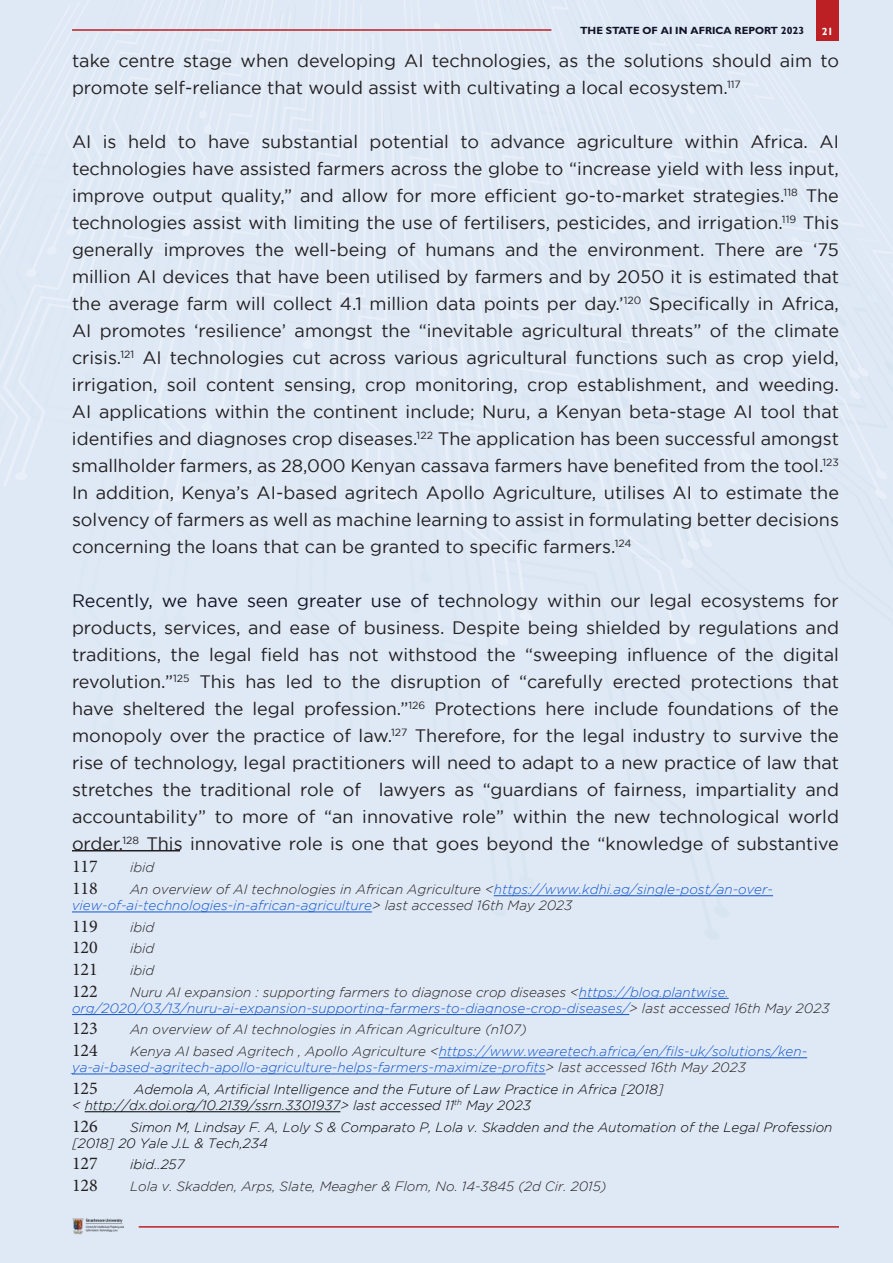
<style>
.page{position:relative;width:893px;height:1263px;background:#dfe9f6}
.page>*{position:absolute;margin:0;border:0;box-sizing:border-box;transform-origin:0 0}
.t1{font:18px/27px "Gotham";color:#231f20;text-align:justify}
.t2{font:18px "Minion Pro";color:#231f20}
.t3{font:italic 300 13.5px/16.2px "Gotham";color:#15c}
.t4{font:italic 300 13.5px/16.2px "Gotham";color:#000}
.t5{font:italic 300 13.5px "Gotham";color:#231f20}
.t6{font:700 10.5px "Gill Sans";color:#111225}
.t7{font:700 10.5px "Gill Sans";color:#fff}
.s1{color:#111225}
.s2{color:#231f20}
</style>
<div class="page">
<div style="left:816px;top:0;width:23px;height:41px;background:#bc2024"></div>
<hr style="left:72px;top:29px;width:479px;height:2px;background:#bc2024">
<hr style="left:139px;top:1226px;width:700px;height:1px;background:#bc2024">
<img style="left:72px;top:1218px;width:51px;height:17px">
<hr style="left:72px;top:850px;width:108px;height:1px;background:#231f20">
<hr style="left:494px;top:895px;width:279px;height:1px;background:#15c">
<hr style="left:72px;top:912px;width:300px;height:1px;background:#15c">
<hr style="left:579px;top:998px;width:150px;height:1px;background:#15c">
<hr style="left:72px;top:1014px;width:557px;height:1px;background:#15c">
<hr style="left:439px;top:1057px;width:368px;height:1px;background:#15c">
<hr style="left:72px;top:1074px;width:474px;height:1px;background:#15c">
<hr style="left:85px;top:1111px;width:255px;height:1px;background:#000">
<p class="t6" style="left:580px;top:24px;width:226px">THE STATE OF AI IN AFRICA REPORT 2023</p>
<p class="t7" style="left:822px;top:25px;width:13px">21</p>
<p class="t1" style="left:72px;top:47px;width:768px">take centre stage when developing AI technologies, as the solutions should aim to promote self-reliance that would assist with cultivating a local ecosystem.<sup>117</sup></p>
<p class="t1" style="left:72px;top:128px;width:768px">AI is held to have substantial potential to advance agriculture within Africa. AI technologies have assisted farmers across the globe to “increase yield with less input, improve output quality,” and allow for more efficient go-to-market strategies.<sup>118</sup> The technologies assist with limiting the use of fertilisers, pesticides, and irrigation.<sup>119</sup> This generally improves the well-being of humans and the environment. There are ‘75 million AI devices that have been utilised by farmers and by 2050 it is estimated that the average farm will collect 4.1 million data points per day.’<sup>120</sup> Specifically in Africa, AI promotes ‘resilience’ amongst the “inevitable agricultural threats” of the climate crisis.<sup>121</sup> AI technologies cut across various agricultural functions such as crop yield, irrigation, soil content sensing, crop monitoring, crop establishment, and weeding.<br>AI applications within the continent include; Nuru, a Kenyan beta-stage AI tool that identifies and diagnoses crop diseases.<sup>122</sup> The application has been successful amongst smallholder farmers, as 28,000 Kenyan cassava farmers have benefited from the tool.<sup>123<br></sup>In addition, Kenya’s AI-based agritech Apollo Agriculture, utilises AI to estimate the solvency of farmers as well as machine learning to assist in formulating better decisions concerning the loans that can be granted to specific farmers.<sup>124</sup></p>
<p class="t1" style="left:72px;top:587px;width:768px"><span class="s1">Recently, we have seen greater use of tec</span>hnology within our legal ecosystems for products, services, and ease of business. Despite being shielded by regulations and traditions, the legal field has not withstood the “sweeping influence of the digital revolution.”<sup>125</sup> This has led to the disruption of “carefully erected protections that have sheltered the legal profession.”<sup>126</sup> Protections here include foundations of the monopoly over the practice of law.<sup>127</sup> Therefore, for the legal industry to survive the rise of technology, legal practitioners will need to adapt to a new practice of law that stretches the traditional role of lawyers as “guardians of fairness, impartiality and accountability” to more of “an innovative role” within the new technological world order.<sup>128</sup> This innovative role is one that goes beyond the “knowledge of substantive</p>
<p class="t2" style="left:72px;top:854px;width:27px">117</p>
<p class="t5" style="left:130px;top:860px;width:26px">ibid</p>
<p class="t2" style="left:72px;top:876px;width:27px">118</p>
<p class="t3" style="left:72px;top:881px;width:702px;text-indent:58px"><span class="s2">An overview of AI technologies in African Agriculture &lt;</span>https://www.kdhi.ag/single-post/an-over&shy;view-of-ai-technologies-in-african-agriculture<span class="s2">&gt; last accessed 16th May 2023</span></p>
<p class="t2" style="left:72px;top:914px;width:27px">119</p>
<p class="t5" style="left:130px;top:920px;width:26px">ibid</p>
<p class="t2" style="left:72px;top:935px;width:27px">120</p>
<p class="t5" style="left:130px;top:941px;width:26px">ibid</p>
<p class="t2" style="left:72px;top:957px;width:27px">121</p>
<p class="t5" style="left:130px;top:963px;width:26px">ibid</p>
<p class="t2" style="left:72px;top:979px;width:27px">122</p>
<p class="t3" style="left:72px;top:984px;width:759px;text-indent:58px"><span class="s2">Nuru AI expansion : supporting farmers to diagnose crop diseases &lt;</span>https://blog.plantwise. org/2020/03/13/nuru-ai-expansion-supporting-farmers-to-diagnose-crop-diseases/<span class="s2">&gt; last accessed 16th May 2023</span></p>
<p class="t2" style="left:72px;top:1016px;width:27px">123</p>
<p class="t5" style="left:130px;top:1022px;width:398px">An overview of AI technologies in African Agriculture (n107)</p>
<p class="t2" style="left:72px;top:1038px;width:27px">124</p>
<p class="t3" style="left:72px;top:1043px;width:737px;text-indent:58px"><span class="s2">Kenya AI based Agritech , Apollo Agriculture &lt;</span>https://www.wearetech.africa/en/fils-uk/solutions/ken&shy;ya-ai-based-agritech-apollo-agriculture-helps-farmers-maximize-profits<span class="s2">&gt; last accessed 16th May 2023</span></p>
<p class="t2" style="left:72px;top:1076px;width:27px">125</p>
<p class="t4" style="left:72px;top:1081px;width:593px;text-indent:62px">Ademola A, Artificial Intelligence and the Future of Law Practice in Africa [2018] &lt; http://dx.doi.org/10.2139/ssrn.3301937&gt; last accessed 11<sup>th</sup> May 2023</p>
<p class="t2" style="left:72px;top:1114px;width:27px">126</p>
<p class="t4" style="left:72px;top:1119px;width:762px;text-indent:58px">Simon M, Lindsay F. A, Loly S &amp; Comparato P, Lola v. Skadden and the Automation of the Legal Profession [2018] 20 Yale J.L &amp; Tech,234</p>
<p class="t2" style="left:72px;top:1151px;width:27px">127</p>
<p class="t4" style="left:130px;top:1156px;width:56px">ibid..257</p>
<p class="t2" style="left:72px;top:1173px;width:27px">128</p>
<p class="t5" style="left:130px;top:1179px;width:478px">Lola v. Skadden, Arps, Slate, Meagher &amp; Flom, No. 14-3845 (2d Cir. 2015)</p>
</div>
